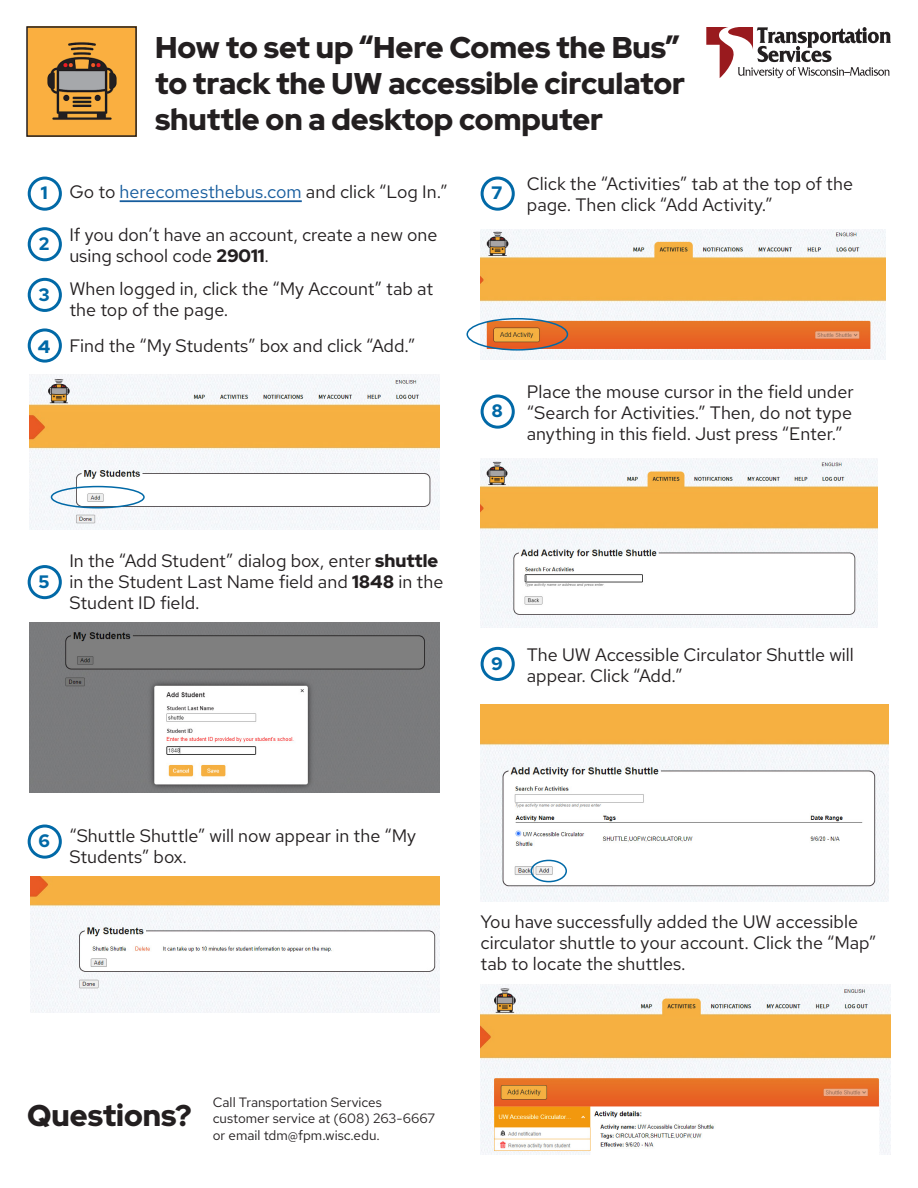
<style>
.page{position:relative;width:918px;height:1188px;background:#fff}
.page>*{position:absolute;margin:0;border:0;box-sizing:border-box;transform-origin:0 0}
.t1{font:900 30px/36px "Red Hat Display";color:#231f20}
.t2{font:18px/21px "Red Hat Text";color:#231f20}
.t3{font:900 18px "Red Hat Display";color:#0169a7}
.t4{font:13.5px/16.2px "Red Hat Text";color:#231f20}
.s1{color:#175d9e}
.s2{font-family:"Red Hat Display";font-weight:900}
.s3{font-family:"Red Hat Display";font-weight:900;color:#0169a7}
</style>
<div class="page">
<svg style="left:706px;top:27px;width:185px;height:51px"></svg>
<img style="left:29px;top:29px;width:105px;height:105px">
<div style="left:26px;top:26px;width:111px;height:111px;border:2px solid #231f20"></div>
<img style="left:29px;top:374px;width:411px;height:155px">
<img style="left:29px;top:622px;width:411px;height:171px">
<img style="left:31px;top:877px;width:409px;height:136px">
<img style="left:481px;top:230px;width:404px;height:130px">
<img style="left:481px;top:459px;width:396px;height:168px">
<img style="left:481px;top:705px;width:407px;height:196px">
<img style="left:481px;top:985px;width:410px;height:170px">
<hr style="left:120px;top:200px;width:182px;height:2px;background:#175d9e">
<div style="left:28px;top:177px;width:34px;height:34px;border:3px solid #0169a7;border-radius:50%"></div>
<div style="left:28px;top:227px;width:34px;height:34px;border:3px solid #0169a7;border-radius:50%"></div>
<div style="left:28px;top:278px;width:34px;height:34px;border:3px solid #0169a7;border-radius:50%"></div>
<div style="left:28px;top:328px;width:34px;height:35px;border:3px solid #0169a7;border-radius:50%"></div>
<div style="left:28px;top:565px;width:34px;height:34px;border:3px solid #0169a7;border-radius:50%"></div>
<div style="left:28px;top:825px;width:34px;height:34px;border:3px solid #0169a7;border-radius:50%"></div>
<div style="left:481px;top:177px;width:34px;height:34px;border:3px solid #0169a7;border-radius:50%"></div>
<div style="left:481px;top:395px;width:34px;height:34px;border:3px solid #0169a7;border-radius:50%"></div>
<div style="left:481px;top:647px;width:34px;height:34px;border:3px solid #0169a7;border-radius:50%"></div>
<div style="left:51px;top:486px;width:94px;height:23px;border:2px solid #0169a7;border-radius:50%"></div>
<div style="left:466px;top:318px;width:102px;height:33px;border:2px solid #0169a7;border-radius:50%"></div>
<div style="left:531px;top:860px;width:36px;height:22px;border:2px solid #0169a7;border-radius:50%"></div>
<p class="t3" style="left:41px;top:181px;width:8px">1</p>
<p class="t3" style="left:39px;top:232px;width:12px">2</p>
<p class="t3" style="left:39px;top:283px;width:13px">3</p>
<p class="t3" style="left:38px;top:335px;width:14px">4</p>
<h1 class="t1" style="left:155px;top:28px;width:532px">How to set up “Here Comes the Bus” to track the UW accessible circulator shuttle on a desktop computer</h1>
<p class="t2" style="left:69px;top:180px;width:380px">Go to <span class="s1">herecomesthebus.com</span> and click “Log In.”</p>
<p class="t2" style="left:69px;top:224px;width:370px">If you don’t have an account, create a new one using school code <span class="s2">29011</span>.</p>
<p class="t2" style="left:69px;top:278px;width:365px">When logged in, click the “My Account” tab at the top of the page.</p>
<p class="t2" style="left:69px;top:335px;width:348px">Find the “My Students” box and click “Add.”</p>
<p class="t3" style="left:492px;top:181px;width:13px">7</p>
<p class="t2" style="left:527px;top:173px;width:328px">Click the “Activities” tab at the top of the page. Then click “Add Activity.”</p>
<p class="t3" style="left:491px;top:399px;width:13px">8</p>
<p class="t2" style="left:527px;top:381px;width:328px;text-align:justify">Place the mouse cursor in the field under “Search for Activities.” Then, do not type anything in this field. Just press “Enter.”</p>
<p class="t3" style="left:39px;top:570px;width:13px">5</p>
<p class="t2" style="left:69px;top:550px;width:375px">In the “Add Student” dialog box, enter <span class="s2">shuttle </span>in the Student Last Name field and <span class="s2">1848</span> in the<br>Student ID field.</p>
<p class="t3" style="left:491px;top:652px;width:13px">9</p>
<p class="t2" style="left:527px;top:644px;width:329px">The UW Accessible Circulator Shuttle will appear. Click “Add.”</p>
<p class="t2" style="left:69px;top:825px;width:348px;text-indent:-31px"><span class="s3">6</span> “Shuttle Shuttle” will now appear in the “My<br>Students” box.</p>
<p class="t2" style="left:481px;top:911px;width:397px">You have successfully added the UW accessible circulator shuttle to your account. Click the “Map” tab to locate the shuttles.</p>
<h1 class="t1" style="left:27px;top:1097px;width:166px">Questions?</h1>
<p class="t4" style="left:213px;top:1094px;width:224px">Call Transportation Services customer service at (608) 263-6667 or email tdm@fpm.wisc.edu.</p>
</div>
